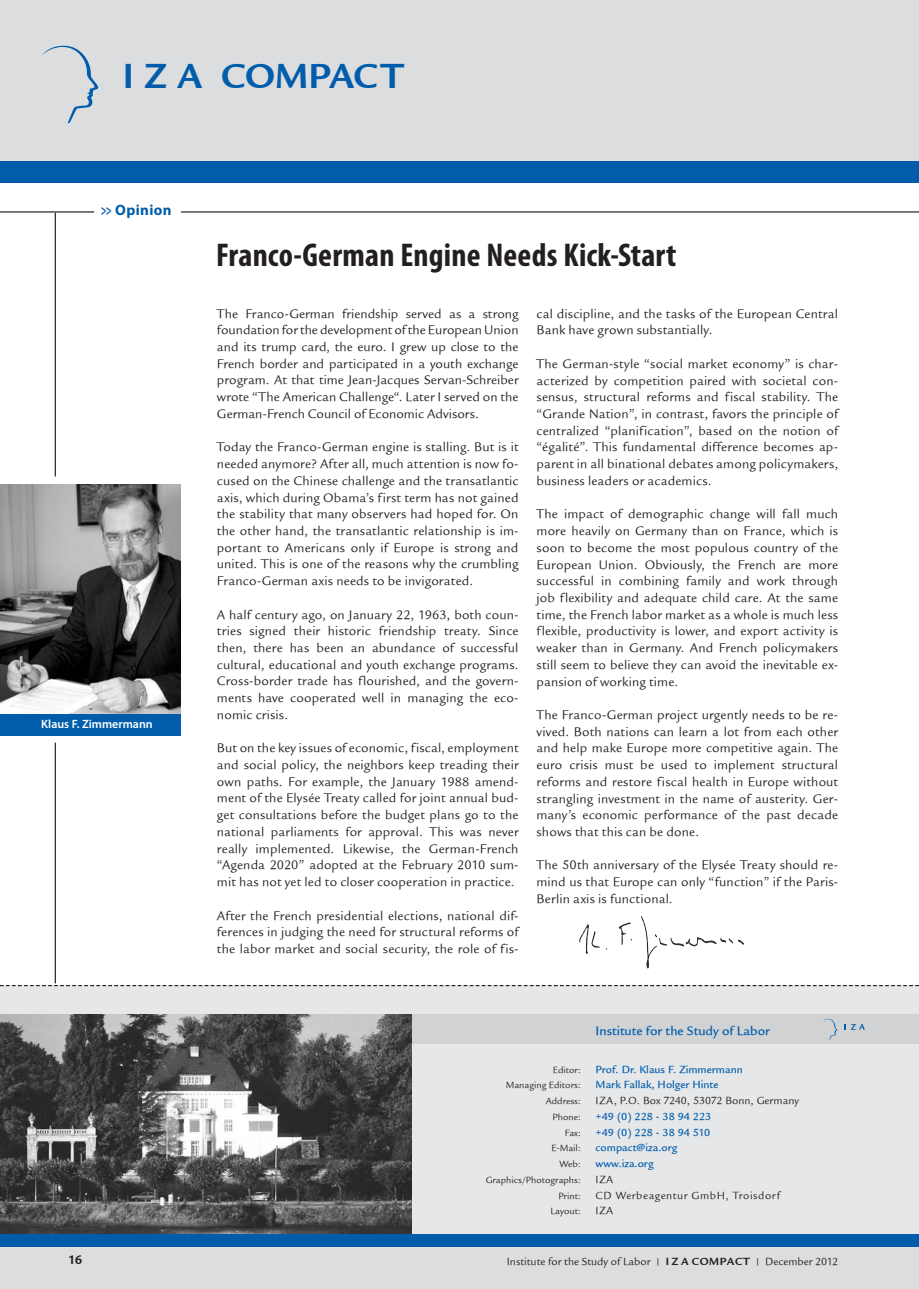
<style>
.page{position:relative;width:919px;height:1289px;background:#fff}
.page>*{position:absolute;margin:0;border:0;box-sizing:border-box;transform-origin:0 0}
.t1{font:37.65px "Legacy Sans ITCTT Bold";letter-spacing:-.005em;color:#015dab}
.t2{font:700 condensed 33px "Myriad Pro";letter-spacing:.005em;color:#231f20}
.t3{font:700 15px "Myriad Pro";letter-spacing:.025em;color:#015dab;scale:.6 1}
.t4{font:13.5px/16.6px "Legacy Sans ITCTT Book";letter-spacing:.01em;color:#231f20;text-align:justify}
.t5{font:13.5px "Legacy Sans Md ITCTT Medium";color:#015dab}
.t6{font:13.5px "Legacy Sans ITCTT Bold";color:#231f20}
.t7{font:600 12px "Myriad Pro";color:#fff}
.t8{font:11.25px "Legacy Sans ITCTT Book";color:#231f20}
.t9{font:11.25px/15.8px "Legacy Sans Md ITCTT Medium";color:#015dab}
.t10{font:11.25px/15.8px "Legacy Sans ITCTT Book";letter-spacing:.05em;color:#231f20}
.t11{font:9.75px/15.8px "Legacy Sans ITCTT Book";color:#231f20;text-align:right}
.s1{font-size:9.3px}
.s2{font-family:"Legacy Sans ITCTT Bold"}
</style>
<div class="page">
<div style="left:0;top:985px;width:918px;height:261px;background:#e6e7e9"></div>
<div style="left:410px;top:1014px;width:508px;height:30px;background:#d1d2d4"></div>
<svg style="left:844px;top:1024px;width:20px;height:5px"></svg>
<svg style="left:823px;top:1018px;width:14px;height:21px"></svg>
<img style="left:0;top:1014px;width:411px;height:219px">
<div style="left:0;top:0;width:918px;height:164px;background:#dcdddf"></div>
<svg style="left:0;top:985px;width:918px;height:1px"></svg>
<hr style="left:0;top:211px;width:918px;height:1px;background:#231f20">
<div style="left:0;top:162px;width:918px;height:21px;background:#015dab"></div>
<svg style="left:42px;top:46px;width:56px;height:77px"></svg>
<div style="left:94px;top:200px;width:86px;height:29px;background:#fff"></div>
<div style="left:0;top:1246px;width:918px;height:42px;background:#dcdddf"></div>
<div style="left:0;top:1233px;width:918px;height:13px;background:#015dab"></div>
<hr style="left:55px;top:213px;width:1px;height:263px;background:#231f20">
<hr style="left:55px;top:742px;width:1px;height:241px;background:#231f20">
<img style="left:0;top:485px;width:181px;height:229px">
<div style="left:0;top:714px;width:181px;height:21px;background:#015dab"></div>
<img style="left:618px;top:916px;width:39px;height:52px">
<h1 class="t1" style="left:123px;top:55px;width:282px">I Z A COMPACT</h1>
<p class="t3" style="left:101px;top:200px;width:119px">&gt;&gt; Opinion</p>
<p class="t7" style="left:41px;top:716px;width:113px">Klaus F. Zimmermann</p>
<h2 class="t2" style="left:216px;top:234px;width:462px">Franco-German Engine Needs Kick-Start</h2>
<p class="t4" style="left:217px;top:305px;width:303px">The Franco-German friendship served as a strong foundation for the development of the European Union and its trump card, the euro. I grew up close to the French border and participated in a youth exchange program. At that time Jean-Jacques Servan-Schreiber wrote “The American Challenge“. Later I served on the German-French Council of Economic Advisors.</p>
<p class="t4" style="left:217px;top:439px;width:303px">Today the Franco-German engine is stalling. But is it needed anymore? After all, much attention is now fo&shy;cused on the Chinese challenge and the transatlantic axis, which during Obama’s first term has not gained the stability that many observers had hoped for. On the other hand, the transatlantic relationship is im&shy;portant to Americans only if Europe is strong and united. This is one of the reasons why the crumbling Franco-German axis needs to be invigorated.</p>
<p class="t4" style="left:217px;top:606px;width:303px">A half century ago, on January 22, 1963, both coun&shy;tries signed their historic friendship treaty. Since then, there has been an abundance of successful cultural, educational and youth exchange programs.<br>Cross-border trade has flourished, and the govern&shy;ments have cooperated well in managing the eco&shy;nomic crisis.</p>
<p class="t4" style="left:217px;top:740px;width:303px">But on the key issues of economic, fiscal, employment and social policy, the neighbors keep treading their own paths. For example, the January 1988 amend&shy;ment of the Elysée Treaty called for joint annual bud&shy;get consultations before the budget plans go to the national parliaments for approval. This was never really implemented. Likewise, the German-French “Agenda 2020” adopted at the February 2010 sum&shy;mit has not yet led to closer cooperation in practice.</p>
<p class="t4" style="left:217px;top:907px;width:303px">After the French presidential elections, national dif&shy;ferences in judging the need for structural reforms of the labor market and social security, the role of fis-</p>
<p class="t4" style="left:536px;top:305px;width:303px">cal discipline, and the tasks of the European Central<br>Bank have grown substantially.</p>
<p class="t4" style="left:536px;top:355px;width:303px">The German-style “social market economy” is char&shy;acterized by competition paired with societal con&shy;sensus, structural reforms and fiscal stability. The “Grande Nation”, in contrast, favors the principle of centralized “planification”, based on the notion of “égalité”. This fundamental difference becomes ap&shy;parent in all binational debates among policymakers, business leaders or academics.</p>
<p class="t4" style="left:536px;top:506px;width:303px">The impact of demographic change will fall much more heavily on Germany than on France, which is soon to become the most populous country of the European Union. Obviously, the French are more successful in combining family and work through job flexibility and adequate child care. At the same time, the French labor market as a whole is much less flexible, productivity is lower, and export activity is weaker than in Germany. And French policymakers still seem to believe they can avoid the inevitable ex&shy;pansion of working time.</p>
<p class="t4" style="left:536px;top:706px;width:303px">The Franco-German project urgently needs to be re&shy;vived. Both nations can learn a lot from each other and help make Europe more competitive again. The euro crisis must be used to implement structural reforms and restore fiscal health in Europe without strangling investment in the name of austerity. Ger&shy;many’s economic performance of the past decade shows that this can be done.</p>
<p class="t4" style="left:536px;top:857px;width:303px">The 50th anniversary of the Elysée Treaty should re&shy;mind us that Europe can only “function” if the Paris-Berlin axis is functional.</p>
<p class="t5" style="left:595px;top:1023px;width:176px">Institute for the Study of Labor</p>
<p class="t11" style="left:485px;top:1061px;width:96px">Editor:<br>Managing Editors:<br>Address:<br>Phone:<br>Fax:<br>E-Mail:<br>Web:<br>Graphics/Photographs:<br>Print:<br>Layout:</p>
<p class="t9" style="left:595px;top:1061px;width:149px">Prof. Dr. Klaus F. Zimmermann<br>Mark Fallak, Holger Hinte</p>
<p class="t8" style="left:595px;top:1094px;width:205px">IZA, P.O. Box 7240, 53072 Bonn, Germany</p>
<p class="t9" style="left:595px;top:1108px;width:117px">+49 (0) 228 - 38 94 223 +49 (0) 228 - 38 94 510 compact@iza.org www.iza.org</p>
<p class="t10" style="left:595px;top:1171px;width:186px">IZA<br>CD Werbeagentur GmbH, Troisdorf<br>IZA</p>
<p class="t6" style="left:68px;top:1251px;width:16px">16</p>
<p class="t8" style="left:507px;top:1255px;width:145px">Insti ute for the Study of Labor</p>
<p class="t8" style="left:513px;top:1255px;width:238px">Institute for the Study of Labor <span class="s1">| |</span><span class="s2">I Z A COMPACT</span></p>
<p class="t8" style="left:771px;top:1255px;width:81px">April / May 2006</p>
<p class="t8" style="left:671px;top:1255px;width:168px"><span class="s2">I Z A COMPACT</span> <span class="s1">| |</span>December 2012</p>
</div>
